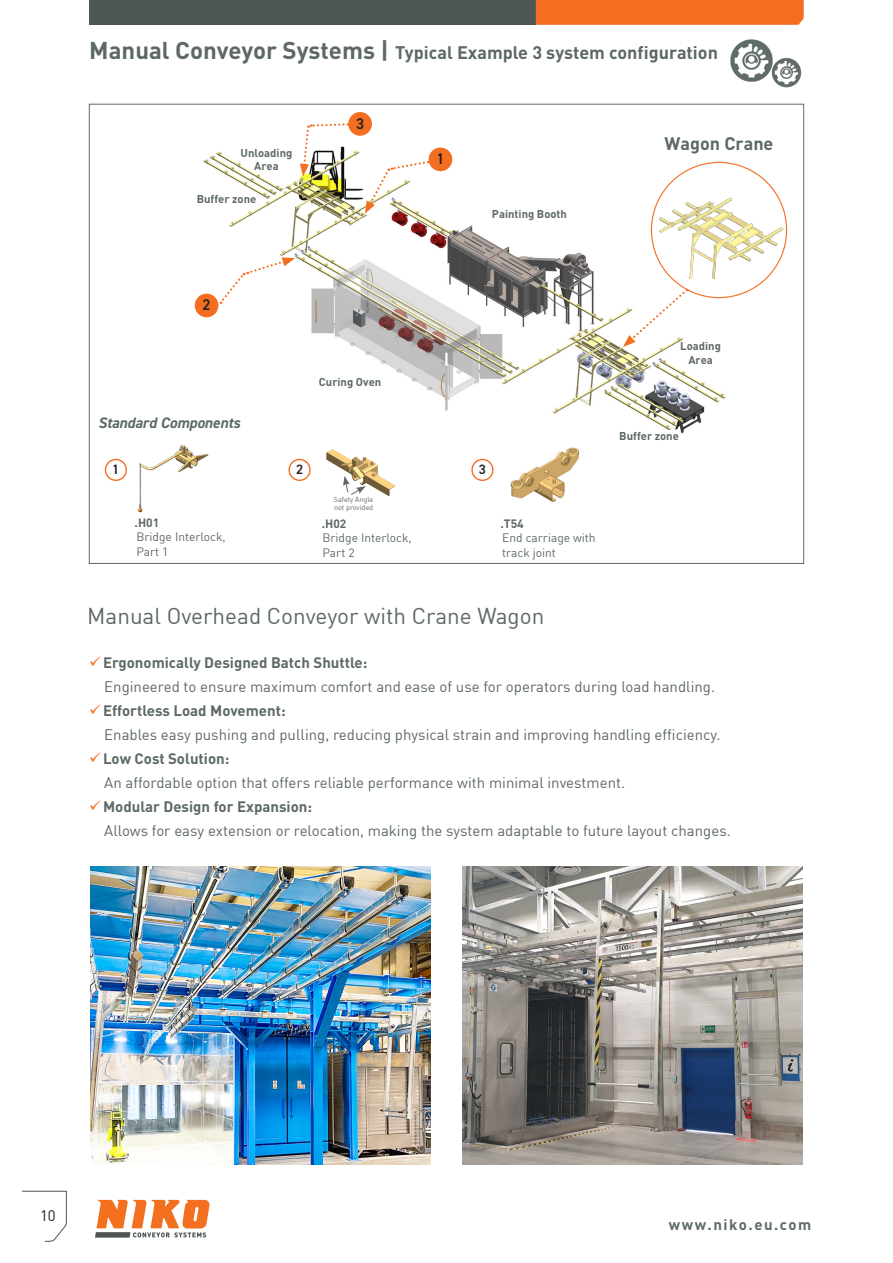
<style>
.page{position:relative;width:893px;height:1263px;background:#fff}
.page>*{position:absolute;margin:0;border:0;box-sizing:border-box;transform-origin:0 0}
.NIKO_Prospekt_ÜS_2{font:22.5px "DIN Greek";color:#5d6966}
.NIKO_Prospekt_ÜS_2-2{font:700 18px "DIN Greek";color:#5d6966}
.t1{font:600 15.45px "DIN2014";color:#231f20}
.t2{font:italic 700 15.3px "DIN2014";color:#5d6966}
.t3{font:15px "DIN Greek";color:#5d6966}
.t4{font:700 15px "DIN Greek";color:#5d6966}
.t5{font:700 15px "DIN Greek";letter-spacing:.1em;color:#5d6a68}
.t6{font:15px "DIN Greek";color:#231f20}
.t7{font:600 13.65px "DIN2014";color:#231f20}
.t8{font:12px/14.4px "DIN Greek";color:#5d6966}
.t9{font:700 12px "DIN Greek";color:#5d6966}
.t10{font:700 11.25px/13.5px "DIN Greek";color:#5d6966;text-align:center}
.t11{font:7.2px/8.7px "DIN Greek";color:#5d6966}
.s1{font-size:24px}
.s2{color:#f36e21}
</style>
<div class="page">
<div style="left:89px;top:0;width:447px;height:25px;background:#4c5654"></div>
<div style="left:536px;top:0;width:268px;height:25px;background:#f36e21"></div>
<svg style="left:22px;top:1190px;width:45px;height:52px"></svg>
<div style="left:0;top:1231px;width:45px;height:32px;background:#fff"></div>
<svg style="left:95px;top:1200px;width:115px;height:37px"></svg>
<img style="left:194px;top:147px;width:539px;height:331px">
<img style="left:90px;top:866px;width:341px;height:298px">
<img style="left:462px;top:866px;width:341px;height:298px">
<svg style="left:326px;top:449px;width:6px;height:11px"></svg>
<svg style="left:343px;top:476px;width:23px;height:19px"></svg>
<img style="left:505px;top:446px;width:76px;height:57px">
<img style="left:138px;top:443px;width:76px;height:70px">
<div style="left:105px;top:459px;width:22px;height:22px;border:1px solid #f36e21;border-radius:50%"></div>
<div style="left:288px;top:459px;width:23px;height:22px;border:1px solid #f36e21;border-radius:50%"></div>
<div style="left:471px;top:459px;width:23px;height:22px;border:1px solid #f36e21;border-radius:50%"></div>
<div style="left:429px;top:148px;width:23px;height:23px;background:#f36e21;border-radius:50%"></div>
<svg style="left:365px;top:160px;width:64px;height:54px"></svg>
<div style="left:195px;top:294px;width:23px;height:23px;background:#f36e21;border-radius:50%"></div>
<svg style="left:220px;top:257px;width:75px;height:47px"></svg>
<svg style="left:623px;top:289px;width:65px;height:58px"></svg>
<svg style="left:300px;top:123px;width:49px;height:53px"></svg>
<div style="left:348px;top:112px;width:24px;height:24px;background:#f36e21;border-radius:50%"></div>
<img style="left:649px;top:196px;width:139px;height:83px">
<img style="left:730px;top:39px;width:43px;height:43px">
<img style="left:771px;top:57px;width:31px;height:31px">
<p class="NIKO_Prospekt_ÜS_2-2" style="left:89px;top:42px;width:630px"><span class="s1">Manual Conveyor Systems |</span> Typical Example 3 system configuration</p>
<p class="t10" style="left:241px;top:146px;width:53px">Unloading</p>
<p class="t10" style="left:254px;top:159px;width:26px">Area</p>
<p class="t10" style="left:197px;top:192px;width:61px">Buffer zone</p>
<p class="t1" style="left:356px;top:113px;width:10px">3</p>
<p class="t1" style="left:436px;top:149px;width:10px">1</p>
<p class="t10" style="left:492px;top:207px;width:77px">Painting Booth</p>
<p class="NIKO_Prospekt_ÜS_2-2" style="left:664px;top:133px;width:110px">Wagon Crane</p>
<p class="t1" style="left:203px;top:295px;width:10px">2</p>
<p class="t2" style="left:98px;top:412px;width:144px">Standard Components</p>
<p class="t7" style="left:112px;top:460px;width:9px">1</p>
<p class="t9" style="left:135px;top:515px;width:26px">.H01</p>
<p class="t8" style="left:136px;top:530px;width:91px">Bridge Interlock,</p>
<p class="t8" style="left:136px;top:544px;width:34px">Part 1</p>
<p class="t10" style="left:319px;top:375px;width:64px">Curing Oven</p>
<p class="t7" style="left:296px;top:460px;width:9px">2</p>
<p class="t7" style="left:479px;top:460px;width:9px">3</p>
<p class="t11" style="left:334px;top:495px;width:41px">Safety Angle not provided</p>
<p class="t9" style="left:322px;top:516px;width:26px">.H02</p>
<p class="t8" style="left:323px;top:531px;width:91px">Bridge Interlock,<br>Part 2</p>
<p class="t9" style="left:500px;top:516px;width:25px">.T54</p>
<p class="t8" style="left:502px;top:531px;width:95px">End carriage with</p>
<p class="t8" style="left:502px;top:545px;width:55px">track joint</p>
<p class="NIKO_Prospekt_ÜS_2" style="left:87px;top:603px;width:459px">Manual Overhead Conveyor with Crane Wagon</p>
<p class="t10" style="left:680px;top:339px;width:42px">Loading<br>Area</p>
<p class="t10" style="left:619px;top:429px;width:61px">Buffer zone</p>
<p class="t4" style="left:89px;top:653px;width:280px"><span class="s2">✓</span>Ergonomically Designed Batch Shuttle:</p>
<p class="t3" style="left:104px;top:677px;width:612px">Engineered to ensure maximum comfort and ease of use for operators during load handling.</p>
<p class="t4" style="left:89px;top:701px;width:198px"><span class="s2">✓</span>Effortless Load Movement:</p>
<p class="t3" style="left:104px;top:725px;width:618px">Enables easy pushing and pulling, reducing physical strain and improving handling efficiency.</p>
<p class="t4" style="left:89px;top:749px;width:142px"><span class="s2">✓</span>Low Cost Solution:</p>
<p class="t3" style="left:104px;top:773px;width:522px">An affordable option that offers reliable performance with minimal investment.</p>
<p class="t4" style="left:89px;top:797px;width:224px"><span class="s2">✓</span>Modular Design for Expansion:</p>
<p class="t3" style="left:104px;top:822px;width:628px">Allows for easy extension or relocation, making the system adaptable to future layout changes.</p>
<p class="t6" style="left:40px;top:1207px;width:17px">10</p>
<p class="t5" style="left:669px;top:1216px;width:144px">www.niko.eu.com</p>
</div>
